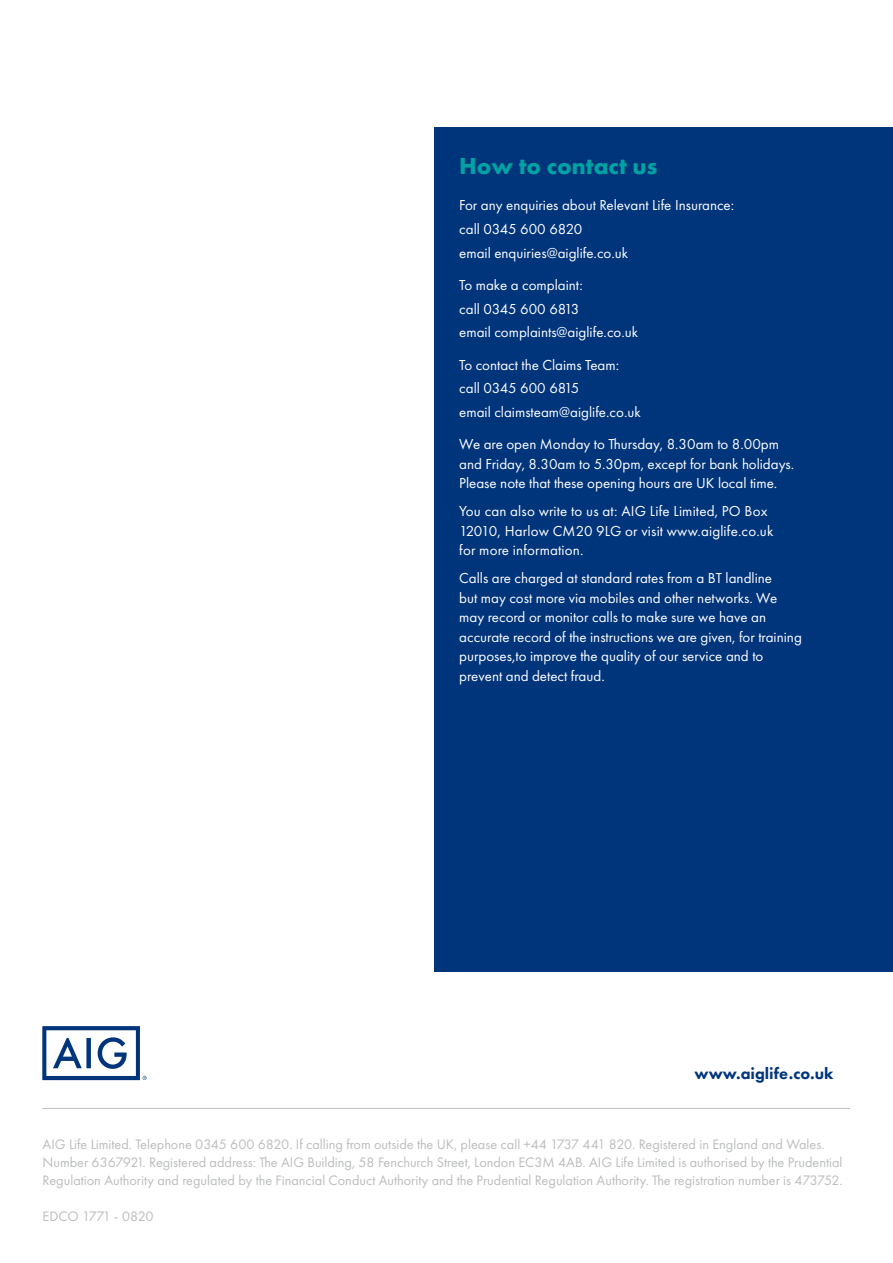
<style>
.page{position:relative;width:893px;height:1263px;background:#fff}
.page>*{position:absolute;margin:0;border:0;box-sizing:border-box;transform-origin:0 0}
.t1{font:700 24px "Futura PT";color:#00a3a3}
.t2{font:800 16.5px "Futura PT";color:#00357c}
.t3{font:15px/19.5px "Futura PT";color:#fff}
.t4{font:14.25px/18px "Futura PT";color:#bbbdbe}
</style>
<div class="page">
<hr style="left:42px;top:1108px;width:808px;height:1px;background:#bbbdbe">
<div style="left:434px;top:128px;width:459px;height:844px;background:#00357c"></div>
<svg style="left:42px;top:1026px;width:105px;height:54px"></svg>
<h1 class="t1" style="left:459px;top:150px;width:200px">How to contact us</h1>
<p class="t3" style="left:459px;top:193px;width:277px;line-height:23.7px">For any enquiries about Relevant Life Insurance: call 0345 600 6820<br>email enquiries@aiglife.co.uk</p>
<p class="t3" style="left:459px;top:273px;width:180px;line-height:23.7px">To make a complaint:<br>call 0345 600 6813<br>email complaints@aiglife.co.uk</p>
<p class="t3" style="left:459px;top:353px;width:183px;line-height:23.7px">To contact the Claims Team: call 0345 600 6815<br>email claimsteam@aiglife.co.uk</p>
<p class="t3" style="left:459px;top:434px;width:336px">We are open Monday to Thursday, 8.30am to 8.00pm and Friday, 8.30am to 5.30pm, except for bank holidays.<br>Please note that these opening hours are UK local time.</p>
<p class="t3" style="left:459px;top:501px;width:316px">You can also write to us at: AIG Life Limited, PO Box<br>12010, Harlow CM20 9LG or visit www.aiglife.co.uk for more information.</p>
<p class="t3" style="left:459px;top:568px;width:344px">Calls are charged at standard rates from a BT landline<br>but may cost more via mobiles and other networks. We may record or monitor calls to make sure we have an accurate record of the instructions we are given, for training purposes,to improve the quality of our service and to prevent and detect fraud.</p>
<p class="t2" style="left:695px;top:1063px;width:140px">www.aiglife.co.uk</p>
<p class="t4" style="left:43px;top:1135px;width:802px">AIG Life Limited. Telephone 0345 600 6820. If calling from outside the UK, please call +44 1737 441 820. Registered in England and Wales.<br>Number 6367921. Registered address: The AIG Building, 58 Fenchurch Street, London EC3M 4AB. AIG Life Limited is authorised by the Prudential<br>Regulation Authority and regulated by the Financial Conduct Authority and the Prudential Regulation Authority. The registration number is 473752.</p>
<p class="t4" style="left:43px;top:1207px;width:113px">EDCO 1771 - 0820</p>
</div>
